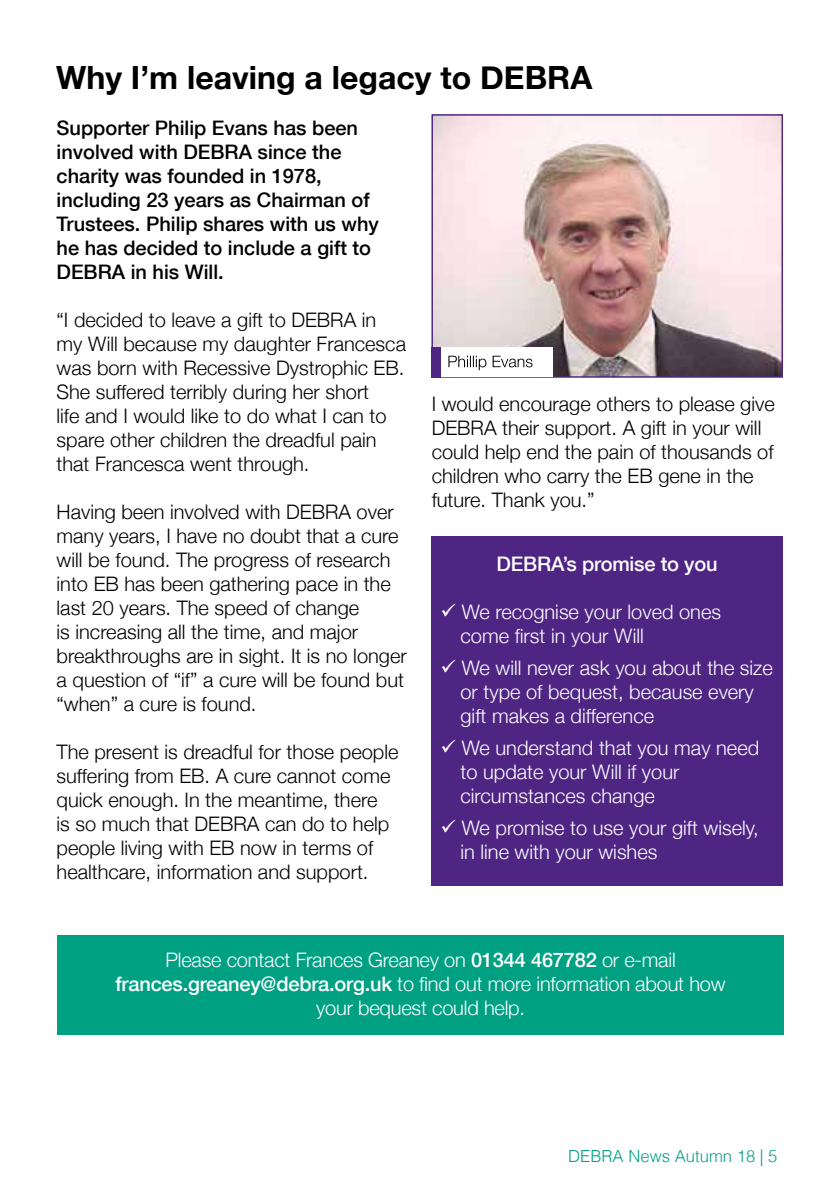
<style>
.page{position:relative;width:840px;height:1191px;background:#fff}
.page>*{position:absolute;margin:0;border:0;box-sizing:border-box;transform-origin:0 0}
.t1{font:700 32px "Helvetica Neue";color:#000}
.t2{font:300 20px/24px "Helvetica Neue";color:#000}
.t3{font:300 20px/24px "Helvetica Neue";color:#fff}
.t4{font:500 20px/24px "Helvetica Neue";color:#000}
.t5{font:500 20px "Helvetica Neue";letter-spacing:-.01em;color:#fff}
.t6{font:300 16.6px "Helvetica";color:#00a083}
.s1{font-weight:500}
</style>
<div class="page">
<img style="left:433px;top:116px;width:347px;height:260px">
<div style="left:431px;top:114px;width:351px;height:264px;border:1px solid #4e2583"></div>
<div style="left:431px;top:347px;width:10px;height:31px;background:#4e2583"></div>
<div style="left:441px;top:347px;width:111px;height:29px;background:#fff"></div>
<div style="left:57px;top:934px;width:726px;height:100px;background:#00a083"></div>
<svg style="left:448px;top:356px;width:84px;height:14px"></svg>
<div style="left:431px;top:536px;width:351px;height:350px;background:#4e2583"></div>
<h1 class="t1" style="left:56px;top:57px;width:537px">Why I’m leaving a legacy to DEBRA</h1>
<p class="t4" style="left:57px;top:115px;width:324px">Supporter Philip Evans has been involved with DEBRA since the charity was founded in 1978, including 23 years as Chairman of<br>Trustees. Philip shares with us why he has decided to include a gift to<br>DEBRA in his Will.</p>
<p class="t2" style="left:57px;top:307px;width:351px">“I decided to leave a gift to DEBRA in my Will because my daughter Francesca was born with Recessive Dystrophic EB.<br>She suffered terribly during her short<br>life and I would like to do what I can to spare other children the dreadful pain that Francesca went through.</p>
<p class="t2" style="left:57px;top:499px;width:351px">Having been involved with DEBRA over many years, I have no doubt that a cure will be found. The progress of research into EB has been gathering pace in the last 20 years. The speed of change<br>is increasing all the time, and major breakthroughs are in sight. It is no longer a question of “if” a cure will be found but “when” a cure is found.</p>
<p class="t2" style="left:57px;top:739px;width:343px">The present is dreadful for those people suffering from EB. A cure cannot come quick enough. In the meantime, there<br>is so much that DEBRA can do to help people living with EB now in terms of healthcare, information and support.</p>
<p class="t2" style="left:431px;top:392px;width:344px">I would encourage others to please give DEBRA their support. A gift in your will could help end the pain of thousands of children who carry the EB gene in the future. Thank you.”</p>
<p class="t5" style="left:496px;top:551px;width:222px">DEBRA’s promise to you</p>
<p class="t3" style="left:460px;top:599px;width:262px;text-indent:-20px">✓ We recognise your loved ones come first in your Will</p>
<p class="t3" style="left:460px;top:655px;width:314px;text-indent:-20px">✓ We will never ask you about the size or type of bequest, because every gift makes a difference</p>
<p class="t3" style="left:460px;top:735px;width:300px;text-indent:-20px">✓ We understand that you may need to update your Will if your circumstances change</p>
<p class="t3" style="left:460px;top:815px;width:300px;text-indent:-20px">✓ We promise to use your gift wisely, in line with your wishes</p>
<p class="t3" style="left:115px;top:947px;width:611px;text-align:center">Please contact Frances Greaney on <span class="s1">01344 467782</span> or e-mail <span class="s1">frances.greaney@debra.org.uk</span> to find out more information about how your bequest could help.</p>
<p class="t6" style="left:568px;top:1145px;width:211px">DEBRA News Autumn 18 | 5</p>
</div>
